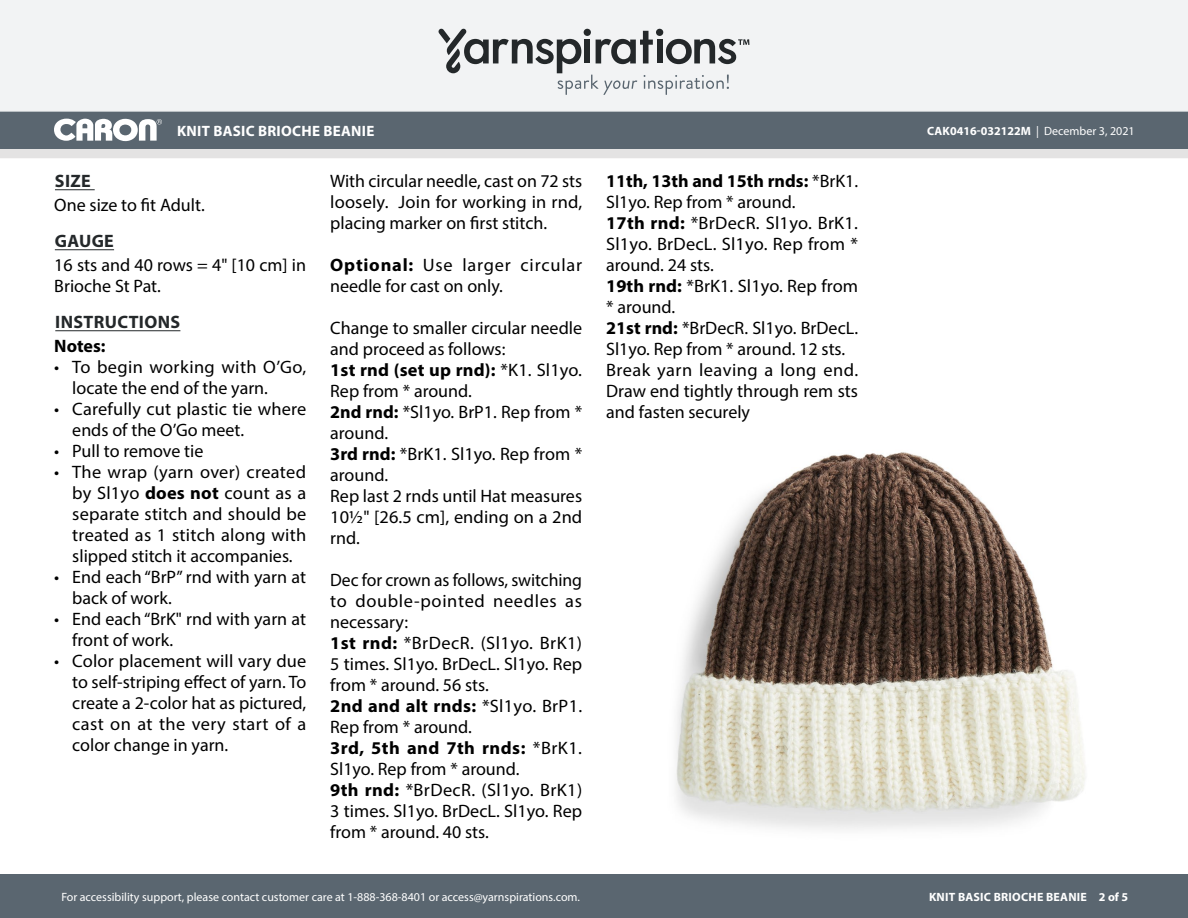
<style>
.page{position:relative;width:1188px;height:918px;background:#fff}
.page>*{position:absolute;margin:0;border:0;box-sizing:border-box;transform-origin:0 0}
.Body_-__With_auto_st{font:18px/21px "Myriad Pro";color:#000}
.Body_-_HEADERS_-_Und{font:700 18px "Myriad Pro";letter-spacing:.02em;color:#24282a}
.Body_-__Auto_Style_w{font:18px "Myriad Pro";color:#000}
.Body_-__With_auto_st-2{font:700 18px "Myriad Pro";color:#000}
.t1{font:700 15px "Myriad Pro";letter-spacing:.02em;color:#fff}
.t2{font:12px "Myriad Pro";color:#fff}
.t3{font:700 12px "Myriad Pro";color:#fff}
.t4{font:700 12px "Myriad Pro";letter-spacing:.02em;color:#fff}
.s1{font-weight:400}
.s2{font-weight:700}
</style>
<div class="page">
<div style="left:0;top:875px;width:1188px;height:43px;background:#5a6670"></div>
<div style="left:0;top:149px;width:1188px;height:9px;background:#e4e3e3"></div>
<div style="left:0;top:111px;width:1188px;height:38px;background:#5a6670"></div>
<div style="left:0;top:0;width:1188px;height:112px;background:#f2f3f4"></div>
<svg style="left:438px;top:29px;width:311px;height:66px"></svg>
<svg style="left:54px;top:119px;width:108px;height:22px"></svg>
<img style="left:675px;top:452px;width:411px;height:378px">
<hr style="left:55px;top:189px;width:40px;height:1px;background:#24282a">
<hr style="left:55px;top:249px;width:59px;height:1px;background:#24282a">
<hr style="left:55px;top:330px;width:125px;height:1px;background:#24282a">
<p class="t1" style="left:177px;top:121px;width:199px">KNIT BASIC BRIOCHE BEANIE</p>
<p class="t3" style="left:927px;top:123px;width:209px">CAK0416-032122M <span class="s1">| December 3, 2021</span></p>
<p class="Body_-_HEADERS_-_Und" style="left:55px;top:169px;width:37px">SIZE</p>
<p class="Body_-__Auto_Style_w" style="left:54px;top:194px;width:152px">One size to fit Adult.</p>
<p class="Body_-_HEADERS_-_Und" style="left:55px;top:229px;width:61px">GAUGE</p>
<p class="Body_-__With_auto_st" style="left:54px;top:254px;width:253px">16 sts and 40 rows = 4" [10 cm] in<br>Brioche St Pat.</p>
<p class="Body_-_HEADERS_-_Und" style="left:55px;top:310px;width:126px">INSTRUCTIONS</p>
<p class="Body_-__With_auto_st-2" style="left:54px;top:334px;width:53px">Notes:</p>
<p class="Body_-__With_auto_st" style="left:72px;top:356px;width:235px;text-indent:-18px">• To begin working with O’Go, locate the end of the yarn.</p>
<p class="Body_-__With_auto_st" style="left:72px;top:398px;width:236px;text-indent:-18px">• Carefully cut plastic tie where ends of the O’Go meet.</p>
<p class="Body_-__With_auto_st" style="left:54px;top:440px;width:151px">• Pull to remove tie</p>
<p class="Body_-__With_auto_st" style="left:72px;top:461px;width:236px;text-align:justify;text-indent:-18px">• The wrap (yarn over) created by Sl1yo <span class="s2">does not</span> count as a separate stitch and should be treated as 1 stitch along with slipped stitch it accompanies.</p>
<p class="Body_-__With_auto_st" style="left:72px;top:566px;width:235px;text-indent:-18px">• End each “BrP” rnd with yarn at back of work.</p>
<p class="Body_-__With_auto_st" style="left:72px;top:608px;width:235px;text-indent:-18px">• End each “BrK" rnd with yarn at front of work.</p>
<p class="Body_-__With_auto_st" style="left:72px;top:650px;width:235px;text-align:justify;text-indent:-18px">• Color placement will vary due to self-striping effect of yarn. To create a 2-color hat as pictured, cast on at the very start of a color change in yarn.</p>
<p class="Body_-__With_auto_st" style="left:330px;top:170px;width:254px;text-align:justify">With circular needle, cast on 72 sts loosely. Join for working in rnd, placing marker on first stitch.</p>
<p class="Body_-__With_auto_st" style="left:330px;top:254px;width:253px"><span class="s2">Optional:</span> Use larger circular needle for cast on only.</p>
<p class="Body_-__With_auto_st" style="left:330px;top:317px;width:253px">Change to smaller circular needle and proceed as follows:</p>
<p class="Body_-__With_auto_st" style="left:330px;top:359px;width:253px"><span class="s2">1st rnd (set up rnd):</span> *K1. Sl1yo.<br>Rep from * around.</p>
<p class="Body_-__With_auto_st" style="left:330px;top:401px;width:254px"><span class="s2">2nd rnd:</span> *Sl1yo. BrP1. Rep from * around.</p>
<p class="Body_-__With_auto_st" style="left:330px;top:443px;width:254px"><span class="s2">3rd rnd:</span> *BrK1. Sl1yo. Rep from * around.</p>
<p class="Body_-__With_auto_st" style="left:330px;top:485px;width:254px;text-align:justify">Rep last 2 rnds until Hat measures 10½" [26.5 cm], ending on a 2nd rnd.</p>
<p class="Body_-__With_auto_st" style="left:330px;top:569px;width:253px;text-align:justify">Dec for crown as follows, switching to double-pointed needles as necessary:</p>
<p class="Body_-__With_auto_st" style="left:330px;top:632px;width:254px;text-align:justify"><span class="s2">1st rnd:</span> *BrDecR. (Sl1yo. BrK1)<br>5 times. Sl1yo. BrDecL. Sl1yo. Rep from * around. 56 sts.</p>
<p class="Body_-__With_auto_st" style="left:330px;top:695px;width:253px"><span class="s2">2nd and alt rnds:</span> *Sl1yo. BrP1.<br>Rep from * around.</p>
<p class="Body_-__With_auto_st" style="left:330px;top:737px;width:253px"><span class="s2">3rd, 5th and 7th rnds:</span> *BrK1.<br>Sl1yo. Rep from * around.</p>
<p class="Body_-__With_auto_st" style="left:330px;top:779px;width:254px;text-align:justify"><span class="s2">9th rnd:</span> *BrDecR. (Sl1yo. BrK1)<br>3 times. Sl1yo. BrDecL. Sl1yo. Rep from * around. 40 sts.</p>
<p class="Body_-__With_auto_st" style="left:606px;top:170px;width:253px"><span class="s2">11th, 13th and 15th rnds:</span> *BrK1.<br>Sl1yo. Rep from * around.</p>
<p class="Body_-__With_auto_st" style="left:606px;top:212px;width:254px;text-align:justify"><span class="s2">17th rnd:</span> *BrDecR. Sl1yo. BrK1.<br>Sl1yo. BrDecL. Sl1yo. Rep from * around. 24 sts.</p>
<p class="Body_-__With_auto_st" style="left:606px;top:275px;width:253px"><span class="s2">19th rnd:</span> *BrK1. Sl1yo. Rep from * around.</p>
<p class="Body_-__With_auto_st" style="left:606px;top:317px;width:253px"><span class="s2">21st rnd:</span> *BrDecR. Sl1yo. BrDecL.<br>Sl1yo. Rep from * around. 12 sts.</p>
<p class="Body_-__With_auto_st" style="left:606px;top:359px;width:254px;text-align:justify">Break yarn leaving a long end.<br>Draw end tightly through rem sts and fasten securely</p>
<p class="t2" style="left:61px;top:889px;width:520px">For accessibility support, please contact customer care at 1-888-368-8401 or access@yarnspirations.com.</p>
<p class="t4" style="left:929px;top:889px;width:201px">KNIT BASIC BRIOCHE BEANIE 2 of 5</p>
</div>
